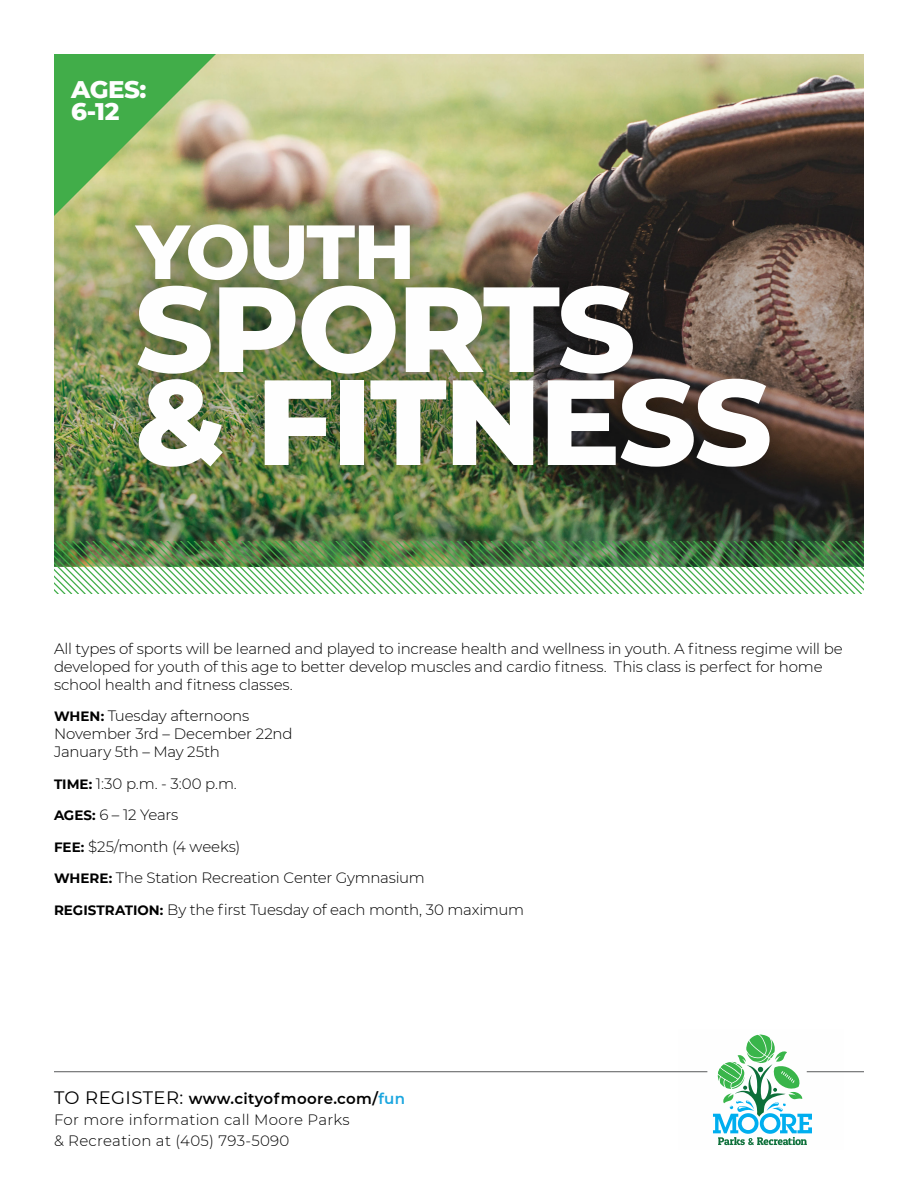
<style>
.page{position:relative;width:918px;height:1188px;background:#fff}
.page>*{position:absolute;margin:0;border:0;box-sizing:border-box;transform-origin:0 0}
.t1{font:800 120.9px/93px "Montserrat";letter-spacing:-.02em;color:#fefefe}
.t2{font:800 76.5px "Montserrat";letter-spacing:-.025em;color:#fefefe}
.t3{font:800 24.6px "Montserrat";letter-spacing:-.02em;color:#fefefe}
.Body{font:300 15px/18px "Montserrat";letter-spacing:-.015em;color:#000}
.Body-2{font:300 15px/21px "Montserrat";letter-spacing:.02em;color:#000}
.t4{font:600 15px "Montserrat";letter-spacing:.025em;color:#000}
.s1{font-weight:700;font-size:13.5px}
.s2{font-weight:400;font-size:18px}
.s3{color:#1ba6df}
</style>
<div class="page">
<img style="left:216px;top:54px;width:648px;height:118px">
<img style="left:54px;top:172px;width:810px;height:369px">
<div style="left:109px;top:195px;width:690px;height:301px;background:#000;opacity:.5"></div>
<img style="left:54px;top:541px;width:810px;height:53px">
<svg style="left:54px;top:54px;width:162px;height:162px;background:#7fb565"></svg>
<svg style="left:713px;top:1034px;width:99px;height:111px"></svg>
<hr style="left:54px;top:1071px;width:653px;height:1px;background:#58595b">
<hr style="left:807px;top:1071px;width:57px;height:1px;background:#58595b">
<p class="t3" style="left:71px;top:72px;width:77px">AGES:</p>
<p class="t3" style="left:71px;top:94px;width:50px">6-12</p>
<p class="t2" style="left:136px;top:196px;width:280px">YOUTH</p>
<p class="t1" style="left:135px;top:276px;width:639px">SPORTS<br>&amp; FITNESS</p>
<p class="Body" style="left:54px;top:639px;width:790px">All types of sports will be learned and played to increase health and wellness in youth. A fitness regime will be developed for youth of this age to better develop muscles and cardio fitness. This class is perfect for home school health and fitness classes.</p>
<p class="Body" style="left:54px;top:707px;width:240px"><span class="s1">WHEN:</span> Tuesday afternoons<br>November 3rd – December 22nd<br>January 5th – May 25th</p>
<p class="Body" style="left:54px;top:774px;width:184px"><span class="s1">TIME:</span> 1:30 p.m. - 3:00 p.m.</p>
<p class="Body" style="left:54px;top:806px;width:126px"><span class="s1">AGES:</span> 6 – 12 Years</p>
<p class="Body" style="left:54px;top:837px;width:188px"><span class="s1">FEE:</span> $25/month (4 weeks)</p>
<p class="Body" style="left:54px;top:869px;width:372px"><span class="s1">WHERE:</span> The Station Recreation Center Gymnasium</p>
<p class="Body" style="left:54px;top:900px;width:472px"><span class="s1">REGISTRATION:</span> By the first Tuesday of each month, 30 maximum</p>
<p class="t4" style="left:54px;top:1088px;width:353px"><span class="s2">TO REGISTER:</span> www.cityofmoore.com/<span class="s3">fun</span></p>
<p class="Body-2" style="left:54px;top:1109px;width:297px">For more information call Moore Parks &amp; Recreation at (405) 793-5090</p>
</div>
